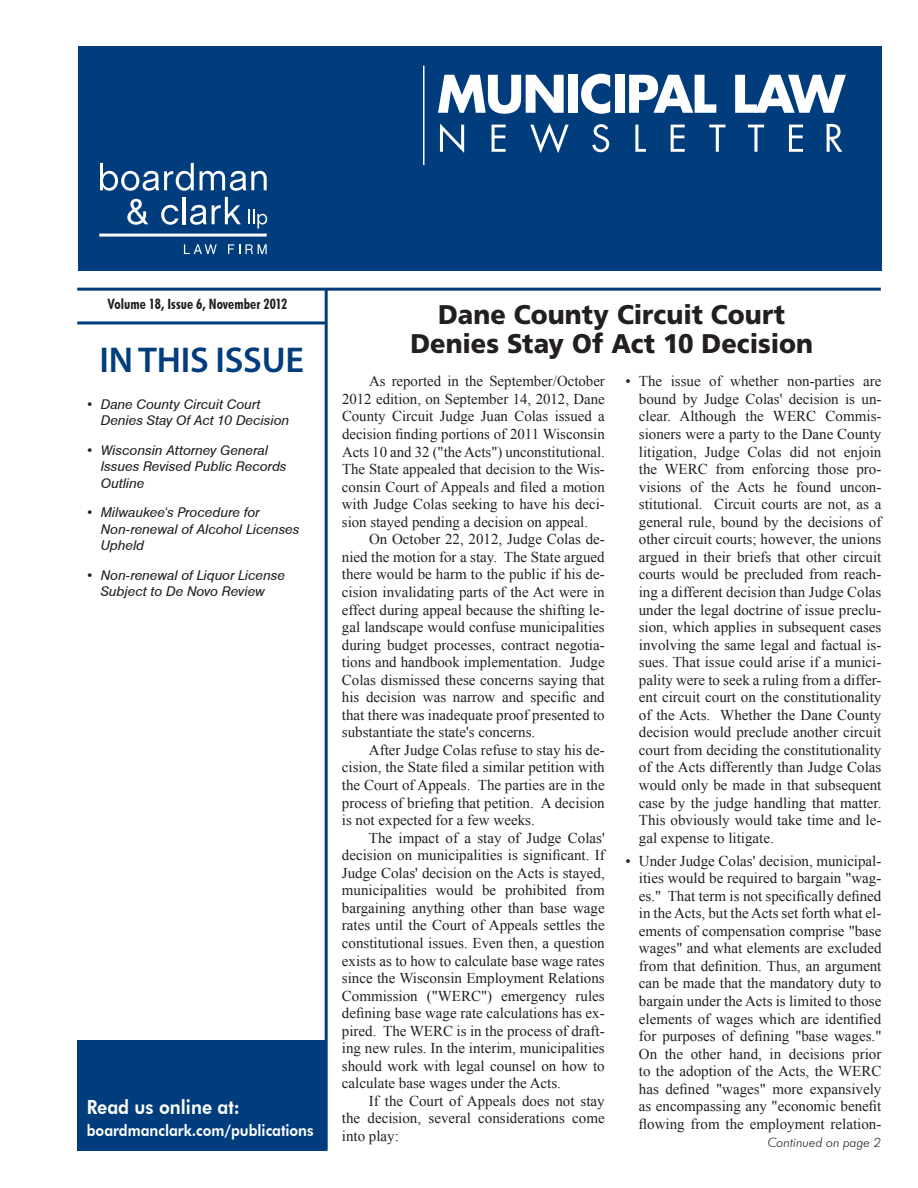
<style>
.page{position:relative;width:918px;height:1188px;background:#fff}
.page>*{position:absolute;margin:0;border:0;box-sizing:border-box;transform-origin:0 0}
.t1{font:600 36px "Myriad Pro";letter-spacing:-.005em;color:#013d7d}
.t2{font:900 27px/28.5px "Frutiger";color:#231f20;text-align:center;scale:.94 1}
.t3{font:800 19.5px "Futura BT";color:#fff;scale:.91 1}
.t4{font:800 15.75px "Futura BT";color:#fff;scale:.91 1}
.t5{font:15px/17.5px "Times New Roman";color:#231f20;text-align:justify}
.t6{font:700 condensed 14.25px "Futura BT";letter-spacing:.005em;color:#231f20}
.t7{font:13.5px/16.2px "Basic Sans SF Italic";letter-spacing:.01em;color:#231f20}
.t8{font:italic 300 12.75px "Futura BT";color:#231f20}
</style>
<div class="page">
<hr style="left:77px;top:288px;width:804px;height:3px;background:#013d7d">
<hr style="left:77px;top:321px;width:249px;height:3px;background:#013d7d">
<hr style="left:325px;top:288px;width:3px;height:863px;background:#013d7d">
<div style="left:77px;top:1040px;width:250px;height:111px;background:#013d7d"></div>
<div style="left:79px;top:47px;width:803px;height:224px;background:#013d7d"></div>
<hr style="left:423px;top:66px;width:1px;height:99px;background:#fff">
<svg style="left:438px;top:75px;width:126px;height:39px"></svg>
<div style="left:568px;top:75px;width:10px;height:38px;background:#fff"></div>
<svg style="left:581px;top:74px;width:29px;height:40px"></svg>
<div style="left:615px;top:75px;width:9px;height:38px;background:#fff"></div>
<svg style="left:629px;top:75px;width:87px;height:38px"></svg>
<svg style="left:735px;top:75px;width:111px;height:38px"></svg>
<svg style="left:440px;top:123px;width:24px;height:30px"></svg>
<svg style="left:492px;top:125px;width:14px;height:27px"></svg>
<svg style="left:530px;top:123px;width:39px;height:30px"></svg>
<svg style="left:592px;top:124px;width:17px;height:28px"></svg>
<svg style="left:635px;top:125px;width:11px;height:27px"></svg>
<svg style="left:671px;top:125px;width:14px;height:27px"></svg>
<svg style="left:709px;top:125px;width:16px;height:27px"></svg>
<svg style="left:748px;top:125px;width:16px;height:27px"></svg>
<svg style="left:789px;top:125px;width:14px;height:27px"></svg>
<svg style="left:100px;top:163px;width:168px;height:65px"></svg>
<svg style="left:184px;top:244px;width:33px;height:10px"></svg>
<svg style="left:228px;top:244px;width:12px;height:10px"></svg>
<svg style="left:246px;top:244px;width:21px;height:10px"></svg>
<hr style="left:99px;top:234px;width:168px;height:3px;background:#fff">
<svg style="left:827px;top:124px;width:15px;height:28px"></svg>
<p class="t6" style="left:108px;top:296px;width:181px">Volume 18, Issue 6, November 2012</p>
<h1 class="t1" style="left:100px;top:337px;width:206px">IN THIS ISSUE</h1>
<p class="t7" style="left:101px;top:396px;width:190px;text-indent:-14px">• Dane County Circuit Court<br>Denies Stay Of Act 10 Decision</p>
<p class="t7" style="left:101px;top:442px;width:187px;text-indent:-14px">• Wisconsin Attorney General<br>Issues Revised Public Records<br>Outline</p>
<p class="t7" style="left:101px;top:505px;width:200px;text-indent:-14px">• Milwaukee's Procedure for<br>Non-renewal of Alcohol Licenses<br>Upheld</p>
<p class="t7" style="left:87px;top:567px;width:200px;text-align:center">• Non-renewal of Liquor License<br>Subject to De Novo Review</p>
<h3 class="t3" style="left:87px;top:1095px;width:170px">Read us online at:</h3>
<p class="t4" style="left:87px;top:1121px;width:251px">boardmanclark.com/publications</p>
<h2 class="t2" style="left:410px;top:301px;width:430px">Dane County Circuit Court<br>Denies Stay Of Act 10 Decision</h2>
<p class="t5" style="left:342px;top:372px;width:264px;text-indent:27px">As reported in the September/October 2012 edition, on September 14, 2012, Dane County Circuit Judge Juan Colas issued a decision finding portions of 2011 Wisconsin Acts 10 and 32 ("the Acts") unconstitutional.<br>The State appealed that decision to the Wis&shy;consin Court of Appeals and filed a motion with Judge Colas seeking to have his deci&shy;sion stayed pending a decision on appeal.</p>
<p class="t5" style="left:342px;top:530px;width:264px;text-indent:27px">On October 22, 2012, Judge Colas de&shy;nied the motion for a stay. The State argued there would be harm to the public if his de&shy;cision invalidating parts of the Act were in effect during appeal because the shifting le&shy;gal landscape would confuse municipalities during budget processes, contract negotia&shy;tions and handbook implementation. Judge Colas dismissed these concerns saying that his decision was narrow and specific and that there was inadequate proof presented to substantiate the state's concerns.</p>
<p class="t5" style="left:342px;top:741px;width:264px;text-indent:27px">After Judge Colas refuse to stay his de&shy;cision, the State filed a similar petition with the Court of Appeals. The parties are in the process of briefing that petition. A decision is not expected for a few weeks.</p>
<p class="t5" style="left:342px;top:829px;width:264px;text-indent:27px">The impact of a stay of Judge Colas' decision on municipalities is significant. If Judge Colas' decision on the Acts is stayed, municipalities would be prohibited from bargaining anything other than base wage rates until the Court of Appeals settles the constitutional issues. Even then, a question exists as to how to calculate base wage rates since the Wisconsin Employment Relations Commission ("WERC") emergency rules defining base wage rate calculations has ex&shy;pired. The WERC is in the process of draft&shy;ing new rules. In the interim, municipalities should work with legal counsel on how to calculate base wages under the Acts.</p>
<p class="t5" style="left:342px;top:1092px;width:264px;text-indent:27px">If the Court of Appeals does not stay the decision, several considerations come into play:</p>
<p class="t5" style="left:639px;top:372px;width:244px;text-indent:-13px">• The issue of whether non-parties are bound by Judge Colas' decision is un&shy;clear. Although the WERC Commis&shy;sioners were a party to the Dane County litigation, Judge Colas did not enjoin the WERC from enforcing those pro&shy;visions of the Acts he found uncon&shy;stitutional. Circuit courts are not, as a general rule, bound by the decisions of other circuit courts; however, the unions argued in their briefs that other circuit courts would be precluded from reach&shy;ing a different decision than Judge Colas under the legal doctrine of issue preclu&shy;sion, which applies in subsequent cases involving the same legal and factual is&shy;sues. That issue could arise if a munici&shy;pality were to seek a ruling from a differ&shy;ent circuit court on the constitutionality of the Acts. Whether the Dane County decision would preclude another circuit court from deciding the constitutionality of the Acts differently than Judge Colas would only be made in that subsequent case by the judge handling that matter.<br>This obviously would take time and le&shy;gal expense to litigate.</p>
<p class="t5" style="left:639px;top:852px;width:244px;text-indent:-13px">• Under Judge Colas' decision, municipal&shy;ities would be required to bargain "wag&shy;es." That term is not specifically defined in the Acts, but the Acts set forth what el&shy;ements of compensation comprise "base wages" and what elements are excluded from that definition. Thus, an argument can be made that the mandatory duty to bargain under the Acts is limited to those elements of wages which are identified for purposes of defining "base wages." On the other hand, in decisions prior to the adoption of the Acts, the WERC has defined "wages" more expansively as encompassing any "economic benefit flowing from the employment relation-</p>
<p class="t8" style="left:768px;top:1134px;width:115px">Continued on page 2</p>
</div>
